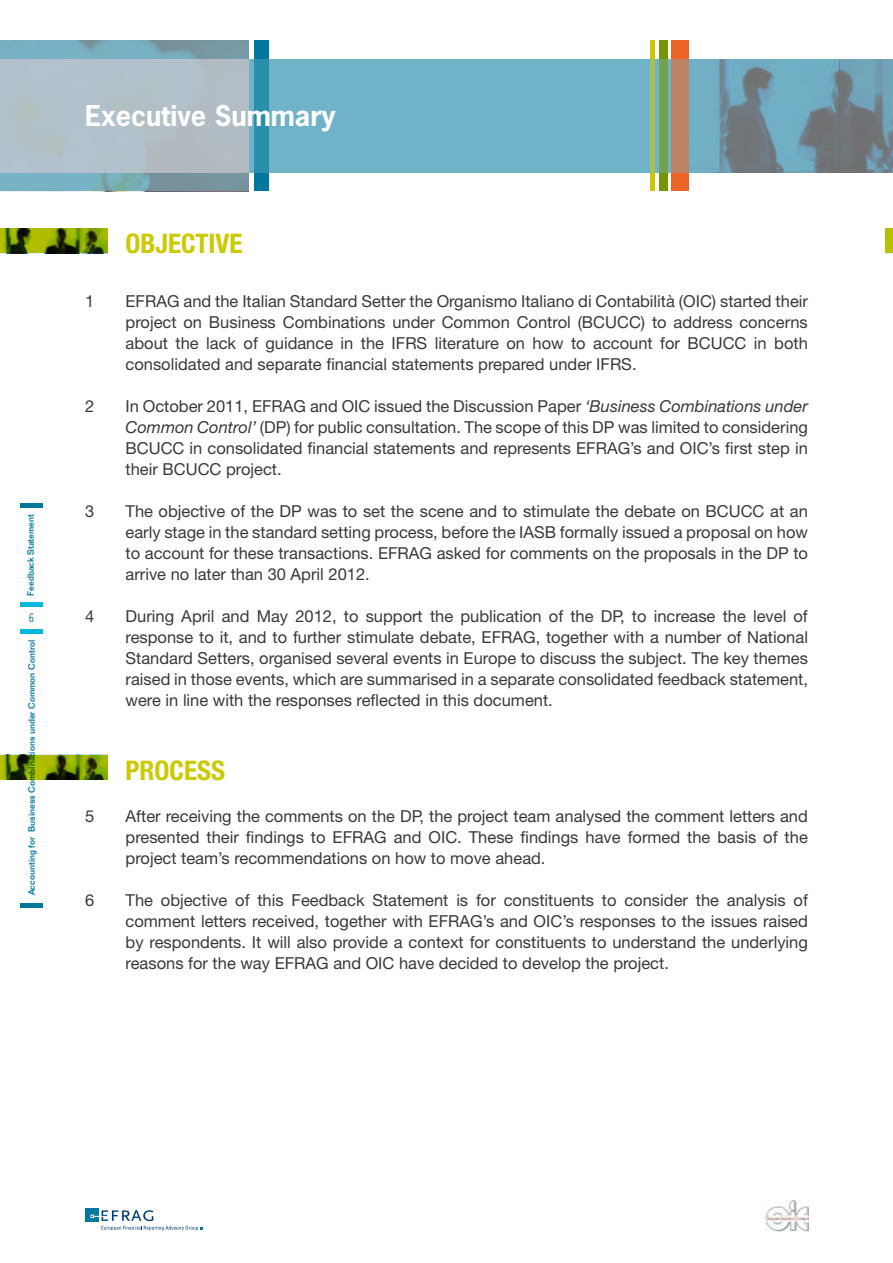
<style>
.page{position:relative;width:893px;height:1263px;background:#fff}
.page>*{position:absolute;margin:0;border:0;box-sizing:border-box;transform-origin:0 0}
.t1{font:700 27px "News Gothic Std";color:#fff}
.t2{font:700 condensed 27px "Helvetica Neue LT Std";color:#cbc900}
.t3{font:16.5px/21px "Helvetica Neue LT Std";color:#39383a;text-align:justify}
.t4{font:12px "Trade Gothic LT Std Cn 18";color:#00789d}
.t5{font:500 9px "Folio Std";color:#00789d}
.s1{font-style:italic}
</style>
<div class="page">
<svg style="left:0;top:40px;width:249px;height:151px;background:#77a5b3"></svg>
<svg style="left:0;top:59px;width:893px;height:114px;background:#83afbf"></svg>
<svg style="left:651px;top:40px;width:4px;height:151px"></svg>
<svg style="left:659px;top:40px;width:9px;height:151px"></svg>
<svg style="left:672px;top:40px;width:17px;height:151px;background:#c77a54"></svg>
<svg style="left:254px;top:40px;width:15px;height:151px;background:#1f88a9"></svg>
<div style="left:85px;top:1208px;width:14px;height:13px;background:#00789d"></div>
<svg style="left:91px;top:1210px;width:112px;height:20px"></svg>
<hr style="left:20px;top:629px;width:23px;height:4px;background:#00b8de">
<div style="left:20px;top:602px;width:23px;height:5px;background:#00b8de"></div>
<hr style="left:20px;top:503px;width:23px;height:4px;background:#00789d">
<hr style="left:20px;top:904px;width:23px;height:4px;background:#00789d">
<img style="left:765px;top:1200px;width:44px;height:31px">
<img style="left:0;top:229px;width:108px;height:24px">
<img style="left:0;top:755px;width:108px;height:24px">
<img style="left:885px;top:229px;width:8px;height:24px">
<p class="t5" style="left:25px;top:596px;width:83px;rotate:-90deg">Feedback Statement</p>
<p class="t4" style="left:29px;top:611px;width:7px">6</p>
<p class="t5" style="left:26px;top:895px;width:257px;rotate:-90deg">Accounting for Business Combinations under Common Control</p>
<h1 class="t1" style="left:85px;top:98px;width:252px">Executive Summary</h1>
<h1 class="t2" style="left:126px;top:227px;width:116px">OBJECTIVE</h1>
<p class="t3" style="left:85px;top:290px;width:11px">1</p>
<p class="t3" style="left:126px;top:290px;width:684px">EFRAG and the Italian Standard Setter the Organismo Italiano di Contabilità (OIC) started their project on Business Combinations under Common Control (BCUCC) to address concerns about the lack of guidance in the IFRS literature on how to account for BCUCC in both consolidated and separate financial statements prepared under IFRS.</p>
<p class="t3" style="left:85px;top:395px;width:11px">2</p>
<p class="t3" style="left:126px;top:395px;width:684px">In October 2011, EFRAG and OIC issued the Discussion Paper <span class="s1">‘Business Combinations under Common Control’</span> (DP) for public consultation. The scope of this DP was limited to considering BCUCC in consolidated financial statements and represents EFRAG’s and OIC’s first step in their BCUCC project.</p>
<p class="t3" style="left:85px;top:500px;width:11px">3</p>
<p class="t3" style="left:126px;top:500px;width:684px">The objective of the DP was to set the scene and to stimulate the debate on BCUCC at an early stage in the standard setting process, before the IASB formally issued a proposal on how to account for these transactions. EFRAG asked for comments on the proposals in the DP to arrive no later than 30 April 2012.</p>
<p class="t3" style="left:85px;top:605px;width:11px">4</p>
<p class="t3" style="left:126px;top:605px;width:684px">During April and May 2012, to support the publication of the DP, to increase the level of response to it, and to further stimulate debate, EFRAG, together with a number of National Standard Setters, organised several events in Europe to discuss the subject. The key themes raised in those events, which are summarised in a separate consolidated feedback statement, were in line with the responses reflected in this document.</p>
<h1 class="t2" style="left:126px;top:754px;width:29px">PROCE</h1>
<h1 class="t2" style="left:197px;top:754px;width:30px">SS</h1>
<p class="t3" style="left:85px;top:805px;width:11px">5</p>
<p class="t3" style="left:126px;top:805px;width:684px">After receiving the comments on the DP, the project team analysed the comment letters and presented their findings to EFRAG and OIC. These findings have formed the basis of the project team’s recommendations on how to move ahead.</p>
<p class="t3" style="left:85px;top:889px;width:11px">6</p>
<p class="t3" style="left:126px;top:889px;width:684px">The objective of this Feedback Statement is for constituents to consider the analysis of comment letters received, together with EFRAG’s and OIC’s responses to the issues raised by respondents. It will also provide a context for constituents to understand the underlying reasons for the way EFRAG and OIC have decided to develop the project.</p>
</div>
